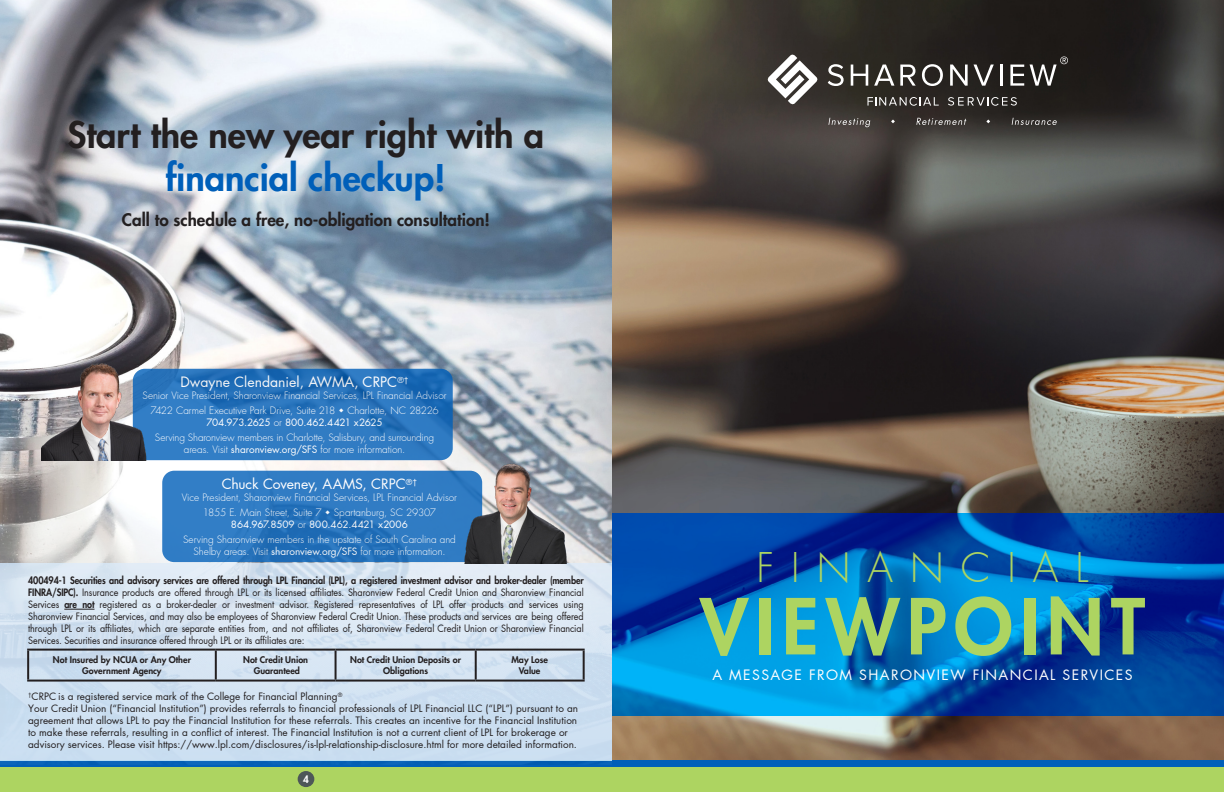
<style>
.page{position:relative;width:1224px;height:792px;background:#fff}
.page>*{position:absolute;margin:0;border:0;box-sizing:border-box;transform-origin:0 0}
.t1{font:800 75px "Futura LT Pro";letter-spacing:.1em;color:#add461}
.t2{font:300 40px "Futura LT Pro";letter-spacing:.425em;color:#add461}
.t3{font:800 36px/43.2px "Futura LT Pro";color:#231f20;text-align:center}
.t4{font:800 17px "Futura LT Pro";color:#231f20}
.t5{font:14px "Futura LT Pro";letter-spacing:.1em;color:#fff}
.t6{font:14px "Futura LT Pro";color:#fff}
.t7{font:14px "Futura LT Pro";letter-spacing:-.005em;color:#fff}
.t8{font:10px/12px "Futura LT Pro";color:#231f20;text-align:justify;scale:.9 1}
.t9{font:10px/12px "Futura LT Pro";color:#231f20}
.t10{font:300 10px/14.9px "Futura LT Pro";letter-spacing:-.01em;color:#fff;text-align:center}
.t11{font:800 10px "Futura LT Pro";color:#fff}
.t12{font:800 9px/10.8px "Futura LT Pro";color:#231f20;text-align:center}
.s1{color:#005fb9}
.s2{font-weight:400}
.s3{font-weight:800}
</style>
<div class="page">
<img style="left:612px;top:0;width:612px;height:761px">
<svg style="left:766px;top:53px;width:53px;height:53px"></svg>
<svg style="left:828px;top:64px;width:16px;height:22px"></svg>
<svg style="left:851px;top:65px;width:17px;height:21px"></svg>
<svg style="left:874px;top:65px;width:20px;height:21px"></svg>
<svg style="left:900px;top:65px;width:16px;height:21px"></svg>
<svg style="left:922px;top:64px;width:21px;height:22px"></svg>
<svg style="left:950px;top:65px;width:18px;height:21px"></svg>
<svg style="left:974px;top:65px;width:20px;height:21px"></svg>
<hr style="left:1000px;top:65px;width:2px;height:21px;background:#fff">
<svg style="left:1010px;top:65px;width:14px;height:21px"></svg>
<svg style="left:867px;top:97px;width:72px;height:9px"></svg>
<svg style="left:948px;top:97px;width:69px;height:9px"></svg>
<svg style="left:828px;top:118px;width:42px;height:9px"></svg>
<svg style="left:891px;top:120px;width:4px;height:3px"></svg>
<svg style="left:916px;top:118px;width:50px;height:7px"></svg>
<svg style="left:986px;top:120px;width:4px;height:3px"></svg>
<svg style="left:1012px;top:118px;width:45px;height:7px"></svg>
<svg style="left:1030px;top:57px;width:38px;height:29px"></svg>
<svg style="left:612px;top:513px;width:612px;height:203px;background:#005eb4"></svg>
<div style="left:0;top:761px;width:1224px;height:6px;background:#005fb9"></div>
<div style="left:0;top:767px;width:1224px;height:25px;background:#add461"></div>
<img style="left:0;top:0;width:612px;height:765px">
<svg style="left:0;top:563px;width:612px;height:198px;background:#d1e1f0"></svg>
<hr style="left:27px;top:649px;width:189px;height:2px;background:#231f20">
<hr style="left:27px;top:651px;width:2px;height:29px;background:#231f20">
<hr style="left:216px;top:649px;width:120px;height:2px;background:#231f20">
<hr style="left:215px;top:651px;width:2px;height:29px;background:#231f20">
<hr style="left:336px;top:649px;width:140px;height:2px;background:#231f20">
<hr style="left:335px;top:651px;width:2px;height:29px;background:#231f20">
<hr style="left:476px;top:649px;width:109px;height:2px;background:#231f20">
<hr style="left:475px;top:651px;width:2px;height:29px;background:#231f20">
<hr style="left:583px;top:651px;width:2px;height:29px;background:#231f20">
<hr style="left:27px;top:680px;width:189px;height:2px;background:#231f20">
<hr style="left:216px;top:680px;width:120px;height:2px;background:#231f20">
<hr style="left:336px;top:680px;width:140px;height:2px;background:#231f20">
<hr style="left:476px;top:680px;width:109px;height:2px;background:#231f20">
<svg style="left:133px;top:369px;width:320px;height:91px;background:#2a76be"></svg>
<img style="left:41px;top:357px;width:105px;height:103px">
<svg style="left:162px;top:471px;width:320px;height:91px;background:#2d79c1"></svg>
<img style="left:463px;top:460px;width:107px;height:103px">
<div style="left:298px;top:771px;width:16px;height:16px;background:#4e5758;border-radius:50%"></div>
<hr style="left:64px;top:609px;width:31px;height:1px;background:#231f20">
<svg style="left:339px;top:409px;width:4px;height:4px"></svg>
<svg style="left:326px;top:510px;width:4px;height:5px"></svg>
<p class="t3" style="left:67px;top:111px;width:478px">Start the new year right with a <span class="s1">financial checkup!</span></p>
<p class="t4" style="left:122px;top:207px;width:370px">Call to schedule a free, no-obligation consultation!</p>
<h3 class="t6" style="left:180px;top:373px;width:230px">Dwayne Clendaniel, AWMA, CRPC<sup>®†</sup></h3>
<p class="t10" style="left:142px;top:388px;width:306px">Senior Vice President, Sharonview Financial Services, LPL Financial Advisor<br>7422 Carmel Executive Park Drive, Suite 218 Charlotte, NC 28226</p>
<p class="t10" style="left:155px;top:415px;width:281px"><span class="s2">704.973.2625</span> or <span class="s2">800.462.4421 x2625<br></span>Serving Sharonview members in Charlotte, Salisbury, and surrounding</p>
<p class="t10" style="left:184px;top:442px;width:223px">areas. Visit <span class="s2">sharonview.org/SFS</span> for more information.</p>
<h3 class="t7" style="left:222px;top:475px;width:197px">Chuck Coveney, AAMS, CRPC<sup>®†</sup></h3>
<p class="t10" style="left:182px;top:490px;width:277px">Vice President, Sharonview Financial Services, LPL Financial Advisor<br>1855 E. Main Street, Suite 7 Spartanburg, SC 29307</p>
<p class="t10" style="left:183px;top:517px;width:274px"><span class="s2">864.967.8509</span> or <span class="s2">800.462.4421 x2006<br></span>Serving Sharonview members in the upstate of South Carolina and</p>
<p class="t10" style="left:194px;top:544px;width:253px">Shelby areas. Visit <span class="s2">sharonview.org/SFS</span> for more information.</p>
<p class="t8" style="left:28px;top:574px;width:619px"><span class="s3">400494-1 Securities and advisory services are offered through LPL Financial (LPL), a registered investment advisor and broker-dealer (member FINRA/SIPC).</span> Insurance products are offered through LPL or its licensed affiliates. Sharonview Federal Credit Union and Sharonview Financial Services <span class="s3">are not</span> registered as a broker-dealer or investment advisor. Registered representatives of LPL offer products and services using Sharonview Financial Services, and may also be employees of Sharonview Federal Credit Union. These products and services are being offered through LPL or its affiliates, which are separate entities from, and not affiliates of, Sharonview Federal Credit Union or Sharonview Financial Services. Securities and insurance offered through LPL or its affiliates are:</p>
<p class="t12" style="left:53px;top:654px;width:140px">Not Insured by NCUA or Any Other<br>Government Agency</p>
<p class="t12" style="left:243px;top:654px;width:66px">Not Credit Union<br>Guaranteed</p>
<p class="t12" style="left:350px;top:654px;width:112px">Not Credit Union Deposits or<br>Obligations</p>
<p class="t12" style="left:511px;top:654px;width:38px">May Lose<br>Value</p>
<p class="t9" style="left:28px;top:690px;width:316px"><sup>†</sup>CRPC is a registered service mark of the College for Financial Planning<sup>®</sup></p>
<p class="t9" style="left:28px;top:702px;width:551px">Your Credit Union (“Financial Institution”) provides referrals to financial professionals of LPL Financial LLC (“LPL”) pursuant to an agreement that allows LPL to pay the Financial Institution for these referrals. This creates an incentive for the Financial Institution to make these referrals, resulting in a conflict of interest. The Financial Institution is not a current client of LPL for brokerage or advisory services. Please visit https://www.lpl.com/disclosures/is-lpl-relationship-disclosure.html for more detailed information.</p>
<p class="t11" style="left:303px;top:772px;width:7px">4</p>
<p class="t2" style="left:757px;top:542px;width:333px">FINANCIAL</p>
<p class="t1" style="left:700px;top:570px;width:446px">VIEWPOINT</p>
<p class="t5" style="left:712px;top:666px;width:422px">A MESSAGE FROM SHARONVIEW FINANCIAL SERVICES</p>
</div>
